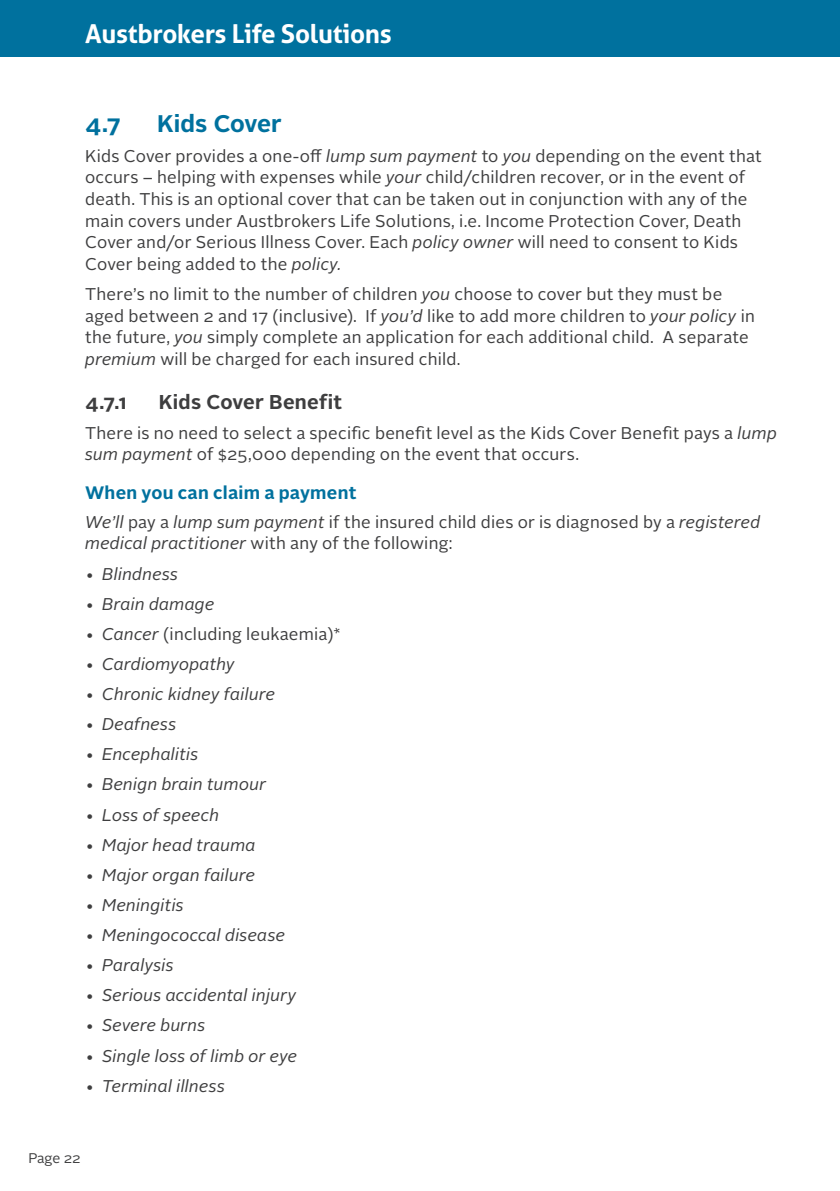
<style>
.page{position:relative;width:840px;height:1191px;background:#fff}
.page>*{position:absolute;margin:0;border:0;box-sizing:border-box;transform-origin:0 0}
.t1{font:700 26px "Aller";letter-spacing:-.01em;color:#fff}
.t2{font:700 24px "Alright Sans";color:#00719e}
.t3{font:700 20px "Alright Sans";letter-spacing:.01em;color:#3e3e3f}
.t4{font:700 18px "Alright Sans";letter-spacing:.015em;color:#00719e}
.t5{font:17px/21.6px "Alright Sans";letter-spacing:.015em;color:#3e3e3f}
.t6{font:italic 17px "Alright Sans";letter-spacing:.01em;color:#3e3e3f}
.t7{font:14px "Alright Sans";letter-spacing:-.01em;color:#3e3e3f}
.s1{font-style:italic}
.s2{font-style:normal}
</style>
<div class="page">
<div style="left:0;top:0;width:839px;height:57px;background:#00719e"></div>
<h1 class="t1" style="left:85px;top:17px;width:308px">Austbrokers Life Solutions</h1>
<h2 class="t2" style="left:85px;top:106px;width:37px">4.7</h2>
<h2 class="t2" style="left:157px;top:106px;width:126px">Kids Cover</h2>
<p class="t5" style="left:85px;top:145px;width:678px">Kids Cover provides a one-off <span class="s1">lump sum payment</span> to <span class="s1">you</span> depending on the event that occurs – helping with expenses while <span class="s1">your</span> child/children recover, or in the event of death. This is an optional cover that can be taken out in conjunction with any of the main covers under Austbrokers Life Solutions, i.e. Income Protection Cover, Death Cover and/or Serious Illness Cover. Each <span class="s1">policy owner</span> will need to consent to Kids Cover being added to the <span class="s1">policy.</span></p>
<p class="t5" style="left:85px;top:283px;width:670px">There’s no limit to the number of children <span class="s1">you</span> choose to cover but they must be aged between 2 and 17 (inclusive). If <span class="s1">you’d</span> like to add more children to <span class="s1">your policy</span> in the future, <span class="s1">you</span> simply complete an application for each additional child. A separate <span class="s1">premium</span> will be charged for each insured child.</p>
<p class="t3" style="left:85px;top:387px;width:43px">4.7.1</p>
<p class="t3" style="left:159px;top:387px;width:185px">Kids Cover Benefit</p>
<p class="t5" style="left:85px;top:422px;width:693px">There is no need to select a specific benefit level as the Kids Cover Benefit pays a <span class="s1">lump sum payment</span> of $25,000 depending on the event that occurs.</p>
<p class="t4" style="left:85px;top:480px;width:273px">When you can claim a payment</p>
<p class="t5" style="left:85px;top:512px;width:676px;line-height:21px"><span class="s1">We’ll</span> pay a <span class="s1">lump sum payment</span> if the insured child dies or is diagnosed by a <span class="s1">registered medical practitioner</span> with any of the following:</p>
<p class="t6" style="left:85px;top:562px;width:94px"><span class="s2">•</span> Blindness</p>
<p class="t6" style="left:85px;top:592px;width:131px"><span class="s2">•</span> Brain damage</p>
<p class="t5" style="left:85px;top:623px;width:257px">• <span class="s1">Cancer</span> (including leukaemia)*</p>
<p class="t6" style="left:85px;top:652px;width:151px"><span class="s2">•</span> Cardiomyopathy</p>
<p class="t6" style="left:85px;top:682px;width:191px"><span class="s2">•</span> Chronic kidney failure</p>
<p class="t6" style="left:85px;top:713px;width:93px"><span class="s2">•</span> Deafness</p>
<p class="t6" style="left:85px;top:743px;width:115px"><span class="s2">•</span> Encephalitis</p>
<p class="t6" style="left:85px;top:773px;width:182px"><span class="s2">•</span> Benign brain tumour</p>
<p class="t6" style="left:85px;top:803px;width:136px"><span class="s2">•</span> Loss of speech</p>
<p class="t6" style="left:85px;top:833px;width:172px"><span class="s2">•</span> Major head trauma</p>
<p class="t6" style="left:85px;top:863px;width:172px"><span class="s2">•</span> Major organ failure</p>
<p class="t6" style="left:85px;top:893px;width:100px"><span class="s2">•</span> Meningitis</p>
<p class="t6" style="left:85px;top:923px;width:201px"><span class="s2">•</span> Meningococcal disease</p>
<p class="t6" style="left:85px;top:953px;width:90px"><span class="s2">•</span> Paralysis</p>
<p class="t6" style="left:85px;top:983px;width:212px"><span class="s2">•</span> Serious accidental injury</p>
<p class="t6" style="left:85px;top:1014px;width:122px"><span class="s2">•</span> Severe burns</p>
<p class="t6" style="left:85px;top:1044px;width:213px"><span class="s2">•</span> Single loss of limb or eye</p>
<p class="t6" style="left:85px;top:1074px;width:141px"><span class="s2">•</span> Terminal illness</p>
<p class="t7" style="left:28px;top:1148px;width:54px">Page 22</p>
</div>
